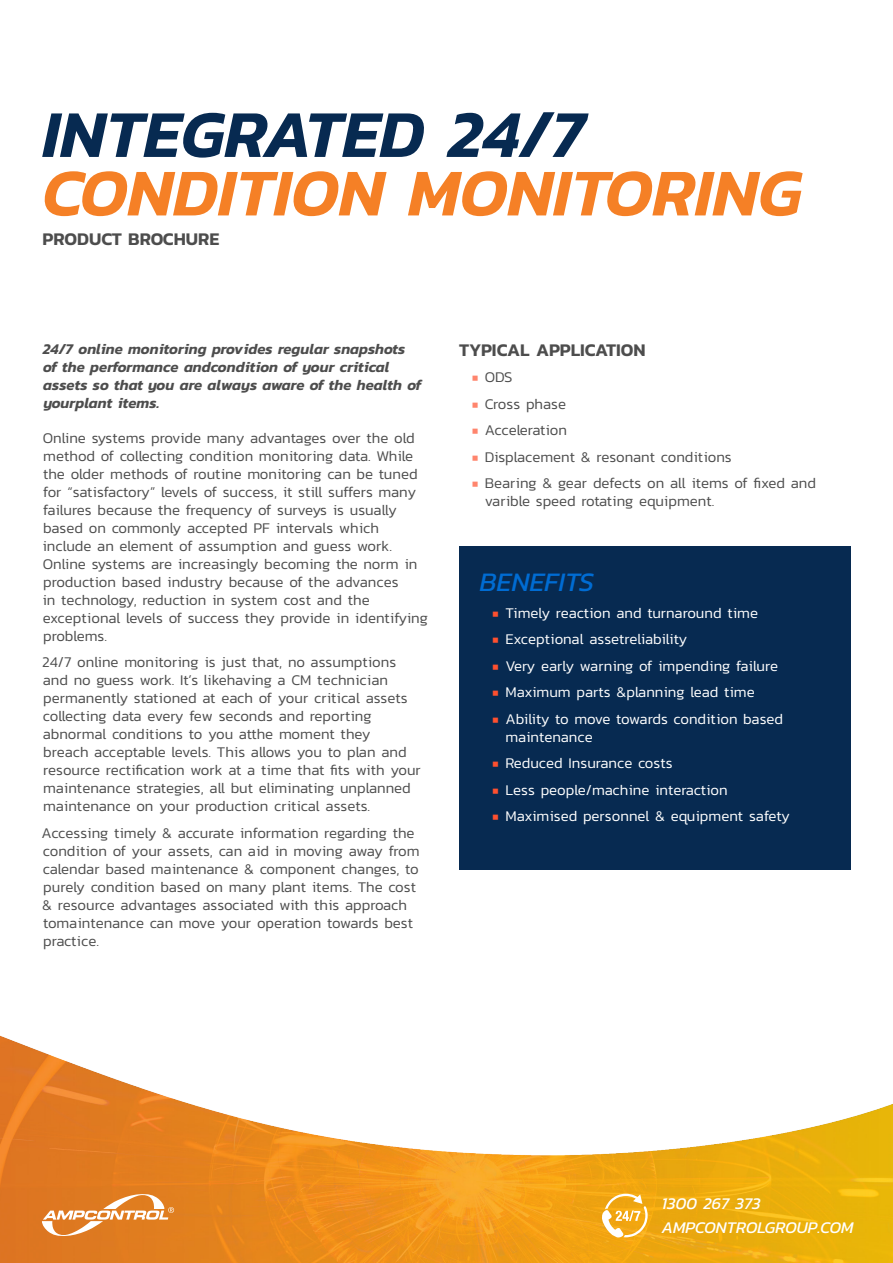
<style>
.page{position:relative;width:893px;height:1263px;background:#fff}
.page>*{position:absolute;margin:0;border:0;box-sizing:border-box;transform-origin:0 0}
.Headline_Bold_Italic{font:italic 600 67.5px/58.5px "Kanit";color:#f58026}
.Subheader_Blue{font:italic 27px "Kanit";color:#006cd3}
.In_Paragraph_Subhead{font:600 18px "Kanit";color:#4d4d4d}
.t1{font:italic 16.5px/24px "Kanit";color:#fff}
.Body_Copy_Black{font:300 15px/18px "Kanit";color:#4d4d4d}
.t2{font:300 15px/18px "Kanit";color:#fff}
.Opening_Paragraph{font:italic 600 15px/18px "Kanit";color:#4d4d4d}
.s1{color:#072a51}
.s2{font-size:10.5px;color:#ff856d}
.s3{font-size:10.5px;color:#ff502f}
</style>
<div class="page">
<img style="left:0;top:546px;width:893px;height:717px">
<svg style="left:42px;top:1193px;width:132px;height:44px;background:#e5964e"></svg>
<svg style="left:601px;top:1194px;width:47px;height:43px"></svg>
<div style="left:459px;top:546px;width:391px;height:324px;background:#072a51"></div>
<p class="Headline_Bold_Italic" style="left:43px;top:103px;width:761px"><span class="s1">INTEGRATED 24/7<br></span>CONDITION MONITORING</p>
<p class="In_Paragraph_Subhead" style="left:43px;top:225px;width:178px">PRODUCT BROCHURE</p>
<p class="Opening_Paragraph" style="left:43px;top:339px;width:380px">24/7 online monitoring provides regular snapshots of the performance andcondition of your critical assets so that you are always aware of the health of yourplant items.</p>
<p class="Body_Copy_Black" style="left:42px;top:428px;width:387px">Online systems provide many advantages over the old method of collecting condition monitoring data. While the older methods of routine monitoring can be tuned for “satisfactory” levels of success, it still suffers many failures because the frequency of surveys is usually based on commonly accepted PF intervals which include an element of assumption and guess work.<br>Online systems are increasingly becoming the norm in production based industry because of the advances<br>in technology, reduction in system cost and the exceptional levels of success they provide in identifying problems.</p>
<p class="Body_Copy_Black" style="left:42px;top:653px;width:380px">24/7 online monitoring is just that, no assumptions and no guess work. It’s likehaving a CM technician permanently stationed at each of your critical assets collecting data every few seconds and reporting abnormal conditions to you atthe moment they<br>breach acceptable levels. This allows you to plan and resource rectification work at a time that fits with your maintenance strategies, all but eliminating unplanned maintenance on your production critical assets.</p>
<p class="Body_Copy_Black" style="left:42px;top:823px;width:379px">Accessing timely &amp; accurate information regarding the condition of your assets, can aid in moving away from calendar based maintenance &amp; component changes, to purely condition based on many plant items. The cost &amp; resource advantages associated with this approach tomaintenance can move your operation towards best practice.</p>
<p class="In_Paragraph_Subhead" style="left:459px;top:336px;width:188px">TYPICAL APPLICATION</p>
<p class="Body_Copy_Black" style="left:472px;top:368px;width:42px"><span class="s2">■</span> ODS</p>
<p class="Body_Copy_Black" style="left:472px;top:395px;width:96px"><span class="s2">■</span> Cross phase</p>
<p class="Body_Copy_Black" style="left:472px;top:421px;width:97px"><span class="s2">■</span> Acceleration</p>
<p class="Body_Copy_Black" style="left:472px;top:448px;width:261px"><span class="s2">■</span> Displacement &amp; resonant conditions</p>
<p class="Body_Copy_Black" style="left:485px;top:474px;width:333px;text-indent:-13px"><span class="s2">■</span> Bearing &amp; gear defects on all items of fixed and varible speed rotating equipment.</p>
<p class="Subheader_Blue" style="left:480px;top:563px;width:116px">BENEFITS</p>
<p class="t2" style="left:493px;top:604px;width:267px"><span class="s3">■</span> Timely reaction and turnaround time</p>
<p class="t2" style="left:493px;top:630px;width:196px"><span class="s3">■</span> Exceptional assetreliability</p>
<p class="t2" style="left:493px;top:657px;width:287px"><span class="s3">■</span> Very early warning of impending failure</p>
<p class="t2" style="left:493px;top:683px;width:264px"><span class="s3">■</span> Maximum parts &amp;planning lead time</p>
<p class="t2" style="left:505px;top:710px;width:279px;text-indent:-13px"><span class="s3">■</span> Ability to move towards condition based maintenance</p>
<p class="t2" style="left:493px;top:754px;width:181px"><span class="s3">■</span> Reduced Insurance costs</p>
<p class="t2" style="left:493px;top:781px;width:237px"><span class="s3">■</span> Less people/machine interaction</p>
<p class="t2" style="left:493px;top:807px;width:299px"><span class="s3">■</span> Maximised personnel &amp; equipment safety</p>
<p class="t1" style="left:662px;top:1191px;width:193px">1300 267 373<br>AMPCONTROLGROUP.COM</p>
</div>
